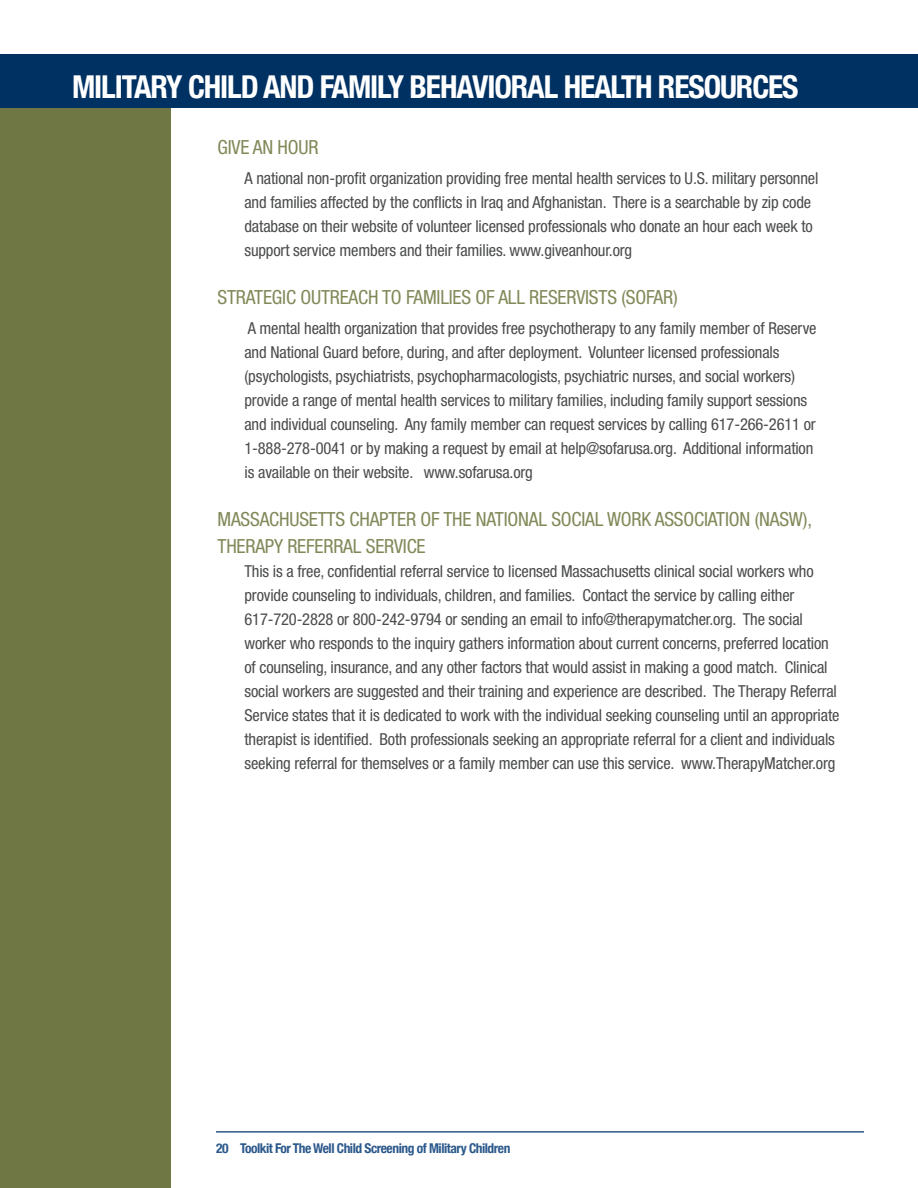
<style>
.page{position:relative;width:918px;height:1188px;background:#fff}
.page>*{position:absolute;margin:0;border:0;box-sizing:border-box;transform-origin:0 0}
.t1{font:700 condensed 31.5px "Helvetica Neue";letter-spacing:-.035em;color:#fff}
.t2{font:condensed 19.5px/27px "Helvetica Neue";letter-spacing:-.01em;color:#818959}
.t3{font:condensed 16.5px/24px "Helvetica Neue";letter-spacing:-.01em;color:#4b4c4d}
.t4{font:700 condensed 13.5px "Helvetica Neue";letter-spacing:-.035em;color:#2c598c}
</style>
<div class="page">
<div style="left:0;top:106px;width:171px;height:1082px;background:#6f7844"></div>
<hr style="left:216px;top:1131px;width:648px;height:2px;background:#2c598c">
<div style="left:0;top:54px;width:918px;height:54px;background:#003163"></div>
<p class="t1" style="left:72px;top:68px;width:728px">MILITARY CHILD AND FAMILY BEHAVIORAL HEALTH RESOURCES</p>
<p class="t2" style="left:218px;top:133px;width:103px">GIVE AN HOUR</p>
<p class="t3" style="left:244px;top:166px;width:575px">A national non-profit organization providing free mental health services to U.S. military personnel and families affected by the conflicts in Iraq and Afghanistan. There is a searchable by zip code database on their website of volunteer licensed professionals who donate an hour each week to support service members and their families. www.giveanhour.org</p>
<p class="t2" style="left:218px;top:283px;width:462px">STRATEGIC OUTREACH TO FAMILIES OF ALL RESERVISTS (SOFAR)</p>
<p class="t3" style="left:244px;top:316px;width:574px">A mental health organization that provides free psychotherapy to any family member of Reserve and National Guard before, during, and after deployment. Volunteer licensed professionals (psychologists, psychiatrists, psychopharmacologists, psychiatric nurses, and social workers) provide a range of mental health services to military families, including family support sessions and individual counseling. Any family member can request services by calling 617-266-2611 or 1-888-278-0041 or by making a request by email at help@sofarusa.org. Additional information is available on their website. www.sofarusa.org</p>
<p class="t2" style="left:218px;top:505px;width:596px">MASSACHUSETTS CHAPTER OF THE NATIONAL SOCIAL WORK ASSOCIATION (NASW),<br>THERAPY REFERRAL SERVICE</p>
<p class="t3" style="left:244px;top:559px;width:596px">This is a free, confidential referral service to licensed Massachusetts clinical social workers who provide counseling to individuals, children, and families. Contact the service by calling either 617-720-2828 or 800-242-9794 or sending an email to info@therapymatcher.org. The social worker who responds to the inquiry gathers information about current concerns, preferred location of counseling, insurance, and any other factors that would assist in making a good match. Clinical social workers are suggested and their training and experience are described. The Therapy Referral Service states that it is dedicated to work with the individual seeking counseling until an appropriate therapist is identified. Both professionals seeking an appropriate referral for a client and individuals seeking referral for themselves or a family member can use this service. www.TherapyMatcher.org</p>
<p class="t4" style="left:216px;top:1140px;width:296px">20 Toolkit For The Well Child Screening of Military Children</p>
</div>
